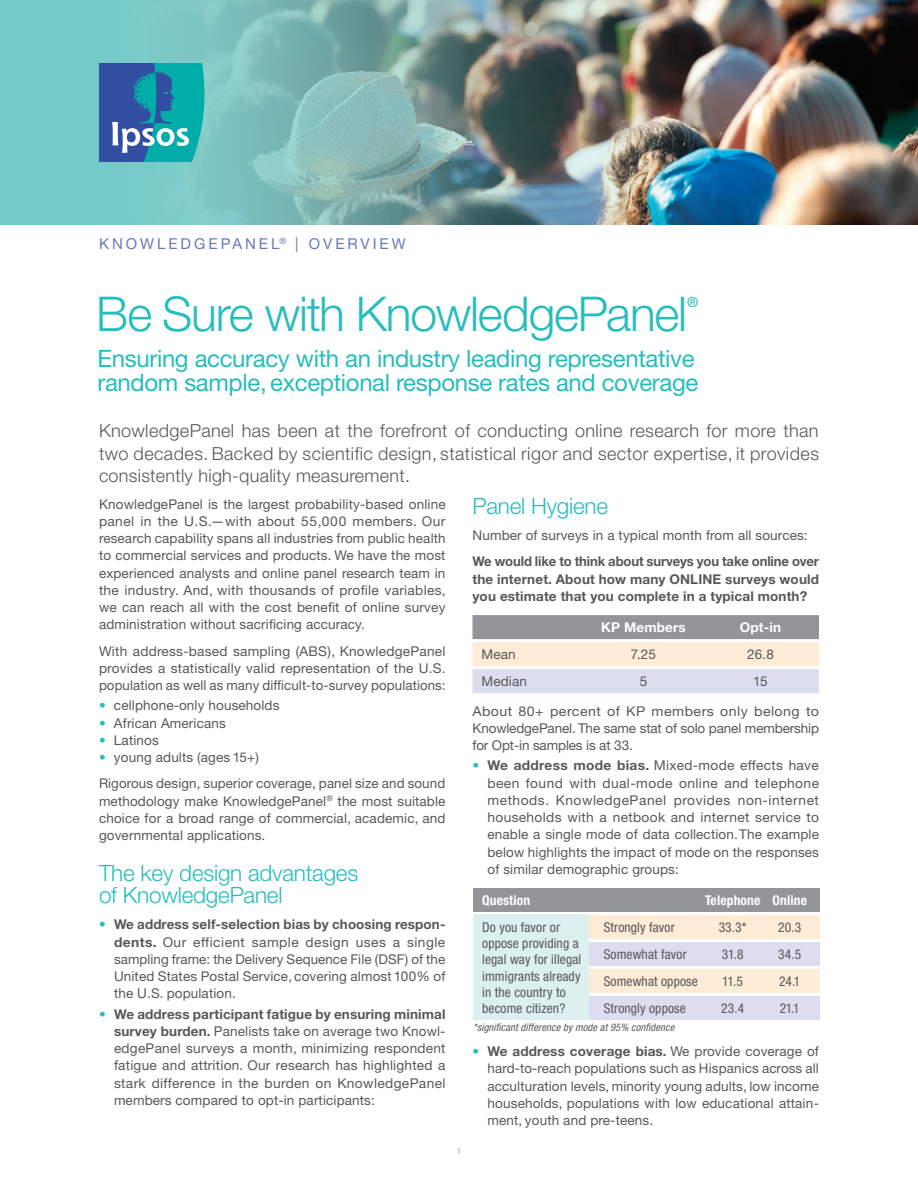
<style>
.page{position:relative;width:918px;height:1188px;background:#fff}
.page>*{position:absolute;margin:0;border:0;box-sizing:border-box;transform-origin:0 0}
.Heading_1{font:300 48px "Helvetica Neue LT Std";letter-spacing:-.025em;color:#26bdbc}
.Heading_2_16pt_55{font:24px/24px "Helvetica Neue LT Std";letter-spacing:-.015em;color:#26bdbc}
.Sub_1{font:300 22.5px/22.5px "Helvetica Neue LT Std";letter-spacing:-.01em;color:#26bdbc}
.intro_wide{font:300 18px/22.5px "Helvetica Neue LT Std";letter-spacing:.015em;color:#57585a;text-align:justify}
.capital_bar{font:15px "Helvetica Neue LT Std";letter-spacing:.2em;color:#6b78ba}
.Heading_1-2{font:500 13.95px "Helvetica Neue LT Std";color:#26bdbc}
.Text_bulleted_2_befo{font:13.5px/17.2px "Helvetica Neue LT Std";letter-spacing:.01em;color:#57585a;text-align:justify}
.Text_justified{font:13.5px/17.2px "Helvetica Neue LT Std";letter-spacing:.01em;color:#57585a;text-align:justify}
.Text_bulleted_6_befo{font:13.5px/17.2px "Helvetica Neue LT Std";letter-spacing:.01em;color:#57585a;text-align:justify}
.t1{font:condensed 13.5px/16.2px "Helvetica Neue LT Std";letter-spacing:.01em;color:#57585a}
.Text_justified-2{font:700 13.5px/17.2px "Helvetica Neue LT Std";letter-spacing:.01em;color:#57585a;text-align:justify}
.Text_justified-3{font:13.5px/17.2px "Helvetica Neue LT Std";letter-spacing:.01em;color:#57585a;text-align:justify;scale:1.05 1}
.Text_bulleted_0_befo{font:13.5px "Helvetica Neue LT Std";letter-spacing:.01em;color:#57585a}
.t2{font:700 condensed 13.5px "Helvetica Neue LT Std";letter-spacing:.01em;color:#fff}
.grey_rule_reverse{font:700 13.5px "Helvetica Neue LT Std";letter-spacing:.01em;color:#fff}
.Yellow_rule{font:13.5px "Helvetica Neue LT Std";letter-spacing:.01em;color:#57585a}
.Blue_rule{font:13.5px "Helvetica Neue LT Std";letter-spacing:.01em;color:#57585a}
.t3{font:italic condensed 10.5px "Helvetica Neue LT Std";letter-spacing:.01em;color:#57585a}
.t4{font:300 9px "Helvetica Neue LT Std";color:#939598}
.s1{color:#26bdbc}
.s2{font-weight:700}
</style>
<div class="page">
<img style="left:750px;top:0;width:168px;height:225px">
<img style="left:0;top:0;width:750px;height:225px">
<svg style="left:99px;top:63px;width:105px;height:99px"></svg>
<div style="left:472px;top:615px;width:347px;height:24px;background:#939598"></div>
<div style="left:472px;top:642px;width:347px;height:24px;background:#feecd7"></div>
<div style="left:472px;top:669px;width:347px;height:24px;background:#dcdeef"></div>
<div style="left:473px;top:888px;width:347px;height:24px;background:#939598"></div>
<div style="left:473px;top:915px;width:347px;height:24px;background:#feecd7"></div>
<div style="left:473px;top:942px;width:347px;height:24px;background:#dcdeef"></div>
<div style="left:473px;top:969px;width:347px;height:24px;background:#feecd7"></div>
<div style="left:473px;top:996px;width:347px;height:24px;background:#dcdeef"></div>
<div style="left:473px;top:915px;width:115px;height:105px;background:#dbf0ef"></div>
<p class="capital_bar" style="left:99px;top:235px;width:308px">KNOWLEDGEPANEL<sup>®</sup> | OVERVIEW</p>
<p class="Heading_1" style="left:96px;top:285px;width:592px">Be Sure with KnowledgePanel</p>
<p class="Heading_1-2" style="left:687px;top:293px;width:13px">®</p>
<p class="Heading_2_16pt_55" style="left:98px;top:346px;width:602px">Ensuring accuracy with an industry leading representative random sample, exceptional response rates and coverage</p>
<p class="intro_wide" style="left:99px;top:419px;width:722px">KnowledgePanel has been at the forefront of conducting online research for more than two decades. Backed by scientific design, statistical rigor and sector expertise, it provides consistently high-quality measurement.</p>
<p class="Text_justified" style="left:99px;top:495px;width:348px">KnowledgePanel is the largest probability-based online panel in the U.S.—with about 55,000 members. Our research capability spans all industries from public health to commercial services and products. We have the most experienced analysts and online panel research team in the industry. And, with thousands of profile variables, we can reach all with the cost benefit of online survey administration without sacrificing accuracy.</p>
<p class="Text_justified" style="left:99px;top:642px;width:348px">With address-based sampling (ABS), KnowledgePanel provides a statistically valid representation of the U.S. population as well as many difficult-to-survey populations:</p>
<p class="Text_bulleted_2_befo" style="left:99px;top:697px;width:182px"><span class="s1">•</span> cellphone-only households</p>
<p class="Text_bulleted_0_befo" style="left:99px;top:715px;width:128px"><span class="s1">•</span> African Americans</p>
<p class="Text_bulleted_0_befo" style="left:99px;top:732px;width:61px"><span class="s1">•</span> Latinos</p>
<p class="Text_bulleted_0_befo" style="left:99px;top:749px;width:161px"><span class="s1">•</span> young adults (ages 15+)</p>
<p class="Text_justified" style="left:99px;top:775px;width:348px">Rigorous design, superior coverage, panel size and sound methodology make KnowledgePanel<sup>®</sup> the most suitable choice for a broad range of commercial, academic, and governmental applications.</p>
<p class="Sub_1" style="left:99px;top:861px;width:261px">The key design advantages of KnowledgePanel</p>
<p class="Text_bulleted_6_befo" style="left:114px;top:916px;width:333px;text-indent:-15px"><span class="s1">•</span> <span class="s2">We address self-selection bias by choosing respon&shy;dents.</span> Our efficient sample design uses a single sampling frame: the Delivery Sequence File (DSF) of the United States Postal Service, covering almost 100% of the U.S. population.</p>
<p class="Text_bulleted_2_befo" style="left:114px;top:1005px;width:333px;text-indent:-15px"><span class="s1">•</span> <span class="s2">We address participant fatigue by ensuring minimal survey burden.</span> Panelists take on average two Knowl&shy;edgePanel surveys a month, minimizing respondent fatigue and attrition. Our research has highlighted a stark difference in the burden on KnowledgePanel members compared to opt-in participants:</p>
<p class="Sub_1" style="left:472px;top:494px;width:137px">Panel Hygiene</p>
<p class="Text_justified" style="left:472px;top:526px;width:337px">Number of surveys in a typical month from all sources:</p>
<p class="Text_justified-2" style="left:472px;top:553px;width:348px">We would like to think about surveys you take online over the internet. About how many ONLINE surveys would you estimate that you complete in a typical month?</p>
<p class="grey_rule_reverse" style="left:601px;top:619px;width:86px">KP Members</p>
<p class="grey_rule_reverse" style="left:740px;top:619px;width:43px">Opt-in</p>
<p class="Yellow_rule" style="left:482px;top:646px;width:36px">Mean</p>
<p class="Yellow_rule" style="left:631px;top:646px;width:27px">7.25</p>
<p class="Yellow_rule" style="left:747px;top:646px;width:28px">26.8</p>
<p class="Blue_rule" style="left:482px;top:673px;width:47px">Median</p>
<p class="Blue_rule" style="left:640px;top:673px;width:9px">5</p>
<p class="Blue_rule" style="left:753px;top:673px;width:16px">15</p>
<p class="Text_justified-3" style="left:472px;top:702px;width:332px">About 80+ percent of KP members only belong to KnowledgePanel. The same stat of solo panel membership for Opt-in samples is at 33.</p>
<p class="Text_bulleted_2_befo" style="left:488px;top:757px;width:333px;text-indent:-15px"><span class="s1">•</span> <span class="s2">We address mode bias.</span> Mixed-mode effects have been found with dual-mode online and telephone methods. KnowledgePanel provides non-internet households with a netbook and internet service to enable a single mode of data collection. The example below highlights the impact of mode on the responses of similar demographic groups:</p>
<p class="t2" style="left:482px;top:892px;width:49px">Question</p>
<p class="t2" style="left:705px;top:892px;width:103px">Telephone Online</p>
<p class="t1" style="left:604px;top:919px;width:72px">Strongly favor</p>
<p class="t1" style="left:719px;top:919px;width:29px">33.3*</p>
<p class="t1" style="left:778px;top:919px;width:25px">20.3</p>
<p class="t1" style="left:604px;top:946px;width:84px">Somewhat favor</p>
<p class="t1" style="left:722px;top:946px;width:23px">31.8</p>
<p class="t1" style="left:778px;top:946px;width:25px">34.5</p>
<p class="t1" style="left:604px;top:973px;width:96px">Somewhat oppose</p>
<p class="t1" style="left:722px;top:973px;width:22px">11.5</p>
<p class="t1" style="left:779px;top:973px;width:23px">24.1</p>
<p class="t1" style="left:604px;top:1000px;width:84px">Strongly oppose</p>
<p class="t1" style="left:721px;top:1000px;width:25px">23.4</p>
<p class="t1" style="left:780px;top:1000px;width:22px">21.1</p>
<p class="t3" style="left:473px;top:1021px;width:203px">*significant difference by mode at 95% confidence</p>
<p class="t1" style="left:482px;top:919px;width:101px">Do you favor or oppose providing a legal way for illegal immigrants already in the country to become citizen?</p>
<p class="Text_bulleted_2_befo" style="left:488px;top:1042px;width:333px;text-indent:-15px"><span class="s1">•</span> <span class="s2">We address coverage bias.</span> We provide coverage of hard-to-reach populations such as Hispanics across all acculturation levels, minority young adults, low income households, populations with low educational attain&shy;ment, youth and pre-teens.</p>
<p class="t4" style="left:456px;top:1145px;width:7px">1</p>
</div>
